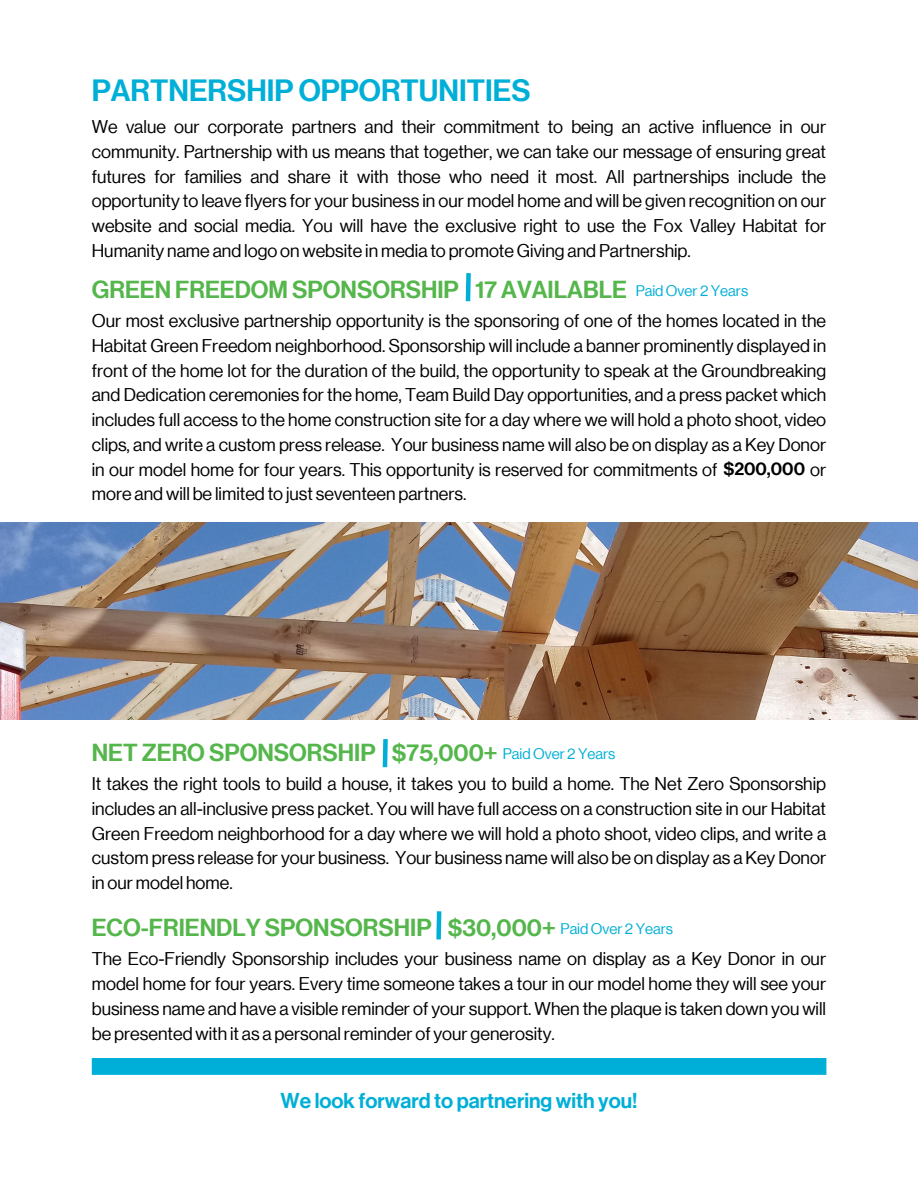
<style>
.page{position:relative;width:918px;height:1188px;background:#fff}
.page>*{position:absolute;margin:0;border:0;box-sizing:border-box;transform-origin:0 0}
.t1{font:500 30px "Neue Haas Grotesk Display";color:#00afd7}
.t2{font:500 24px "Neue Haas Grotesk Display";color:#54b64b}
.t3{font:500 21px "Neue Haas Grotesk Display";color:#00afd7}
.t4{font:18px/24.8px "Neue Haas Grotesk Display";color:#000;text-align:justify}
.t5{font:500 18px "Neue Haas Grotesk Display";color:#000}
.t6{font:15px "Neue Haas Grotesk Display";color:#00afd7}
.s1{color:#fff}
</style>
<div class="page">
<div style="left:92px;top:1058px;width:734px;height:17px;background:#00afd7"></div>
<svg style="left:436px;top:911px;width:6px;height:29px"></svg>
<svg style="left:382px;top:739px;width:6px;height:29px"></svg>
<img style="left:0;top:523px;width:918px;height:197px">
<svg style="left:465px;top:273px;width:6px;height:29px"></svg>
<p class="t1" style="left:92px;top:73px;width:440px">PARTNERSHIP OPPORTUNITIES</p>
<p class="t4" style="left:92px;top:115px;width:736px">We value our corporate partners and their commitment to being an active influence in our community. Partnership with us means that together, we can take our message of ensuring great futures for families and share it with those who need it most. All partnerships include the opportunity to leave flyers for your business in our model home and will be given recognition on our website and social media. You will have the exclusive right to use the Fox Valley Habitat for Humanity name and logo on website in media to promote Giving and Partnership.</p>
<p class="t2" style="left:92px;top:275px;width:537px">GREEN FREEDOM SPONSORSHIP 17 AVAILABLE</p>
<p class="t4" style="left:92px;top:308px;width:736px">Our most exclusive partnership opportunity is the sponsoring of one of the homes located in the Habitat Green Freedom neighborhood. Sponsorship will include a banner prominently displayed in front of the home lot for the duration of the build, the opportunity to speak at the Groundbreaking and Dedication ceremonies for the home, Team Build Day opportunities, and a press packet which includes full access to the home construction site for a day where we will hold a photo shoot, video clips, and write a custom press release. Your business name will also be on display as a Key Donor in our model home for four years. This opportunity is reserved for commitments of <span class="s1">2 0,000</span> or more and will be limited to just seventeen partners.</p>
<p class="t6" style="left:636px;top:282px;width:114px">Paid Over 2 Years</p>
<p class="t5" style="left:723px;top:458px;width:83px">$200,000</p>
<p class="t2" style="left:92px;top:738px;width:407px">NET ZERO SPONSORSHIP $75,000+</p>
<p class="t4" style="left:92px;top:772px;width:736px">It takes the right tools to build a house, it takes you to build a home. The Net Zero Sponsorship includes an all-inclusive press packet. You will have full access on a construction site in our Habitat Green Freedom neighborhood for a day where we will hold a photo shoot, video clips, and write a custom press release for your business. Your business name will also be on display as a Key Donor in our model home.</p>
<p class="t6" style="left:503px;top:745px;width:114px">Paid Over 2 Years</p>
<p class="t2" style="left:92px;top:913px;width:465px">ECO-FRIENDLY SPONSORSHIP $30,000+</p>
<p class="t4" style="left:92px;top:947px;width:736px">The Eco-Friendly Sponsorship includes your business name on display as a Key Donor in our model home for four years. Every time someone takes a tour in our model home they will see your business name and have a visible reminder of your support. When the plaque is taken down you will be presented with it as a personal reminder of your generosity.</p>
<p class="t6" style="left:561px;top:921px;width:114px">Paid Over 2 Years</p>
<p class="t3" style="left:281px;top:1088px;width:358px">We look forward to partnering with you!</p>
</div>
